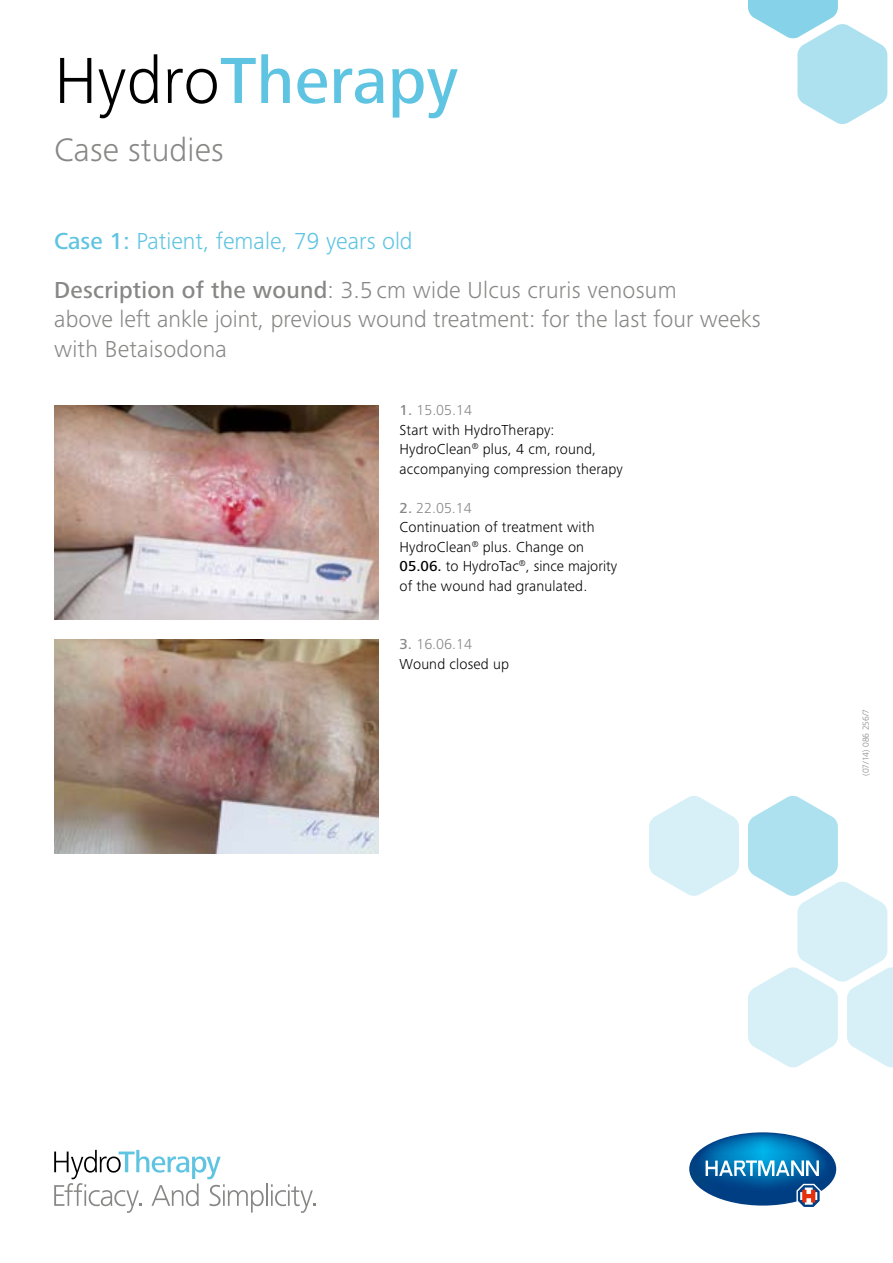
<style>
.page{position:relative;width:893px;height:1263px;background:#fff}
.page>*{position:absolute;margin:0;border:0;box-sizing:border-box;transform-origin:0 0}
.t1{font:500 67.5px "Frutiger Next LTW1 G";letter-spacing:.005em;color:#5ec4e1}
.t2{font:300 33.75px "Frutiger Next LTW1 G";letter-spacing:.005em;color:#878786}
.t3{font:300 24px/48.8px "Frutiger Next LTW1 G";color:#878786}
.t4{font:300 15px/19.5px "Frutiger Next LTW1 G";letter-spacing:.01em;color:#000}
.t5{font:300 9px "Frutiger Next LTW1 G";color:#878786}
.s1{font-weight:300;color:#000}
.s2{font-weight:500;color:#5ec4e1}
.s3{color:#5ec4e1}
.s4{font-weight:500}
.s5{font-weight:500;color:#878786}
.s6{color:#878786}
</style>
<div class="page">
<svg style="left:748px;top:0;width:139px;height:124px"></svg>
<svg style="left:748px;top:796px;width:145px;height:272px"></svg>
<svg style="left:649px;top:796px;width:90px;height:100px"></svg>
<img style="left:54px;top:405px;width:324px;height:215px">
<img style="left:54px;top:639px;width:324px;height:215px">
<svg style="left:54px;top:1150px;width:210px;height:63px"></svg>
<hr style="left:266px;top:1183px;width:2px;height:23px;background:#878786">
<svg style="left:271px;top:1184px;width:44px;height:29px"></svg>
<svg style="left:689px;top:1132px;width:147px;height:75px"></svg>
<h1 class="t1" style="left:54px;top:42px;width:405px"><span class="s1">Hydro</span>Therapy</h1>
<h2 class="t2" style="left:54px;top:131px;width:171px">Case studies</h2>
<h3 class="t3" style="left:54px;top:217px;width:624px"><span class="s2">Case 1:</span> <span class="s3">Patient, female, 79 years old<br></span><span class="s4">Description of the wound</span>: 3.5 cm wide Ulcus cruris venosum</h3>
<h3 class="t3" style="left:54px;top:305px;width:708px;line-height:29.2px">above left ankle joint, previous wound treatment: for the last four weeks with Betaisodona</h3>
<p class="t4" style="left:400px;top:400px;width:225px"><span class="s5">1.</span> <span class="s6">15.05.14<br></span>Start with HydroTherapy:<br>HydroClean<sup>®</sup> plus, 4 cm, round, accompanying compression therapy</p>
<p class="t4" style="left:400px;top:498px;width:219px"><span class="s5">2.</span> <span class="s6">22.05.14<br></span>Continuation of treatment with<br>HydroClean<sup>®</sup> plus. Change on<br><span class="s4">05.06.</span> to HydroTac<sup>®</sup>, since majority of the wound had granulated.</p>
<p class="t4" style="left:400px;top:634px;width:111px"><span class="s5">3.</span> <span class="s6">16.06.14<br></span>Wound closed up</p>
<p class="t5" style="left:861px;top:776px;width:69px;rotate:-90deg">(07/14) 086 256/7</p>
</div>
